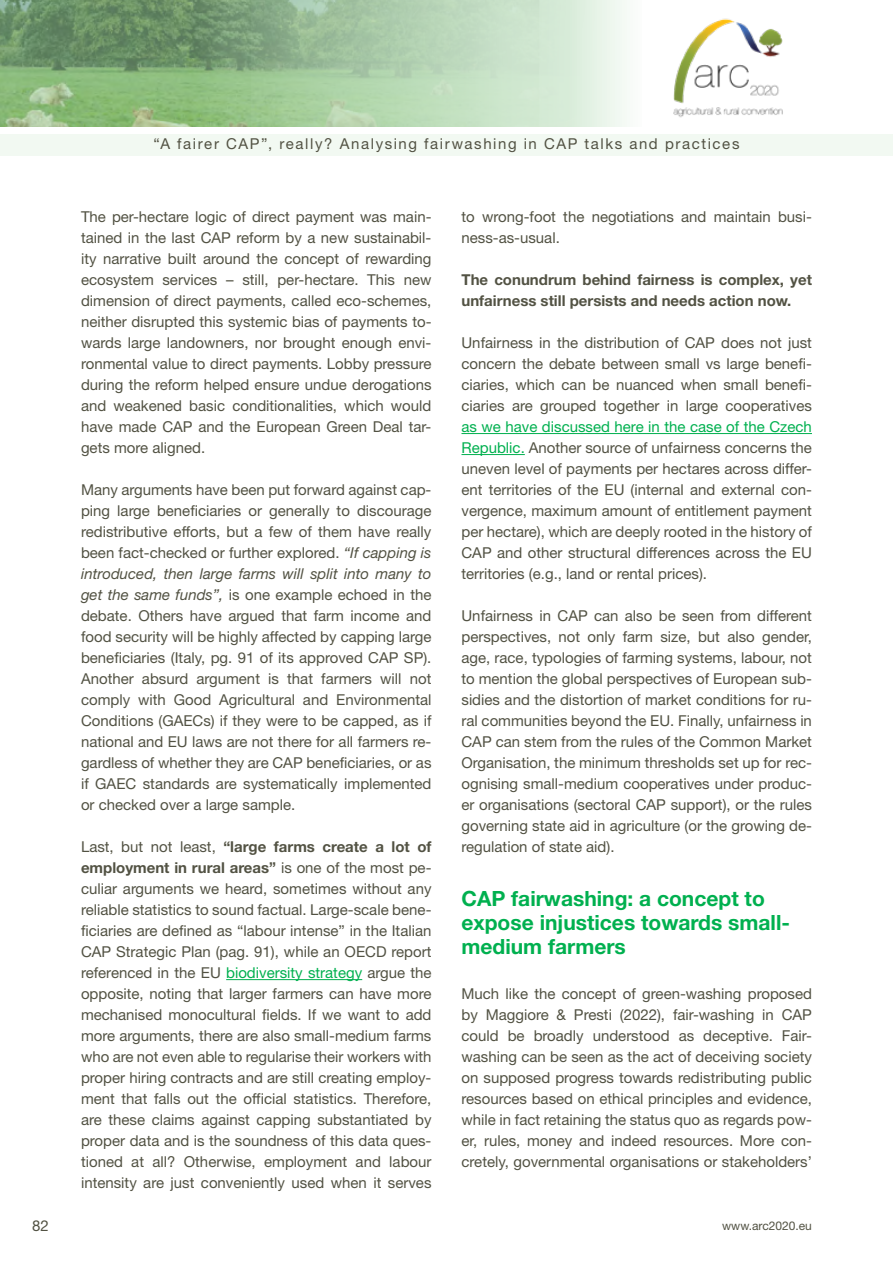
<style>
.page{position:relative;width:893px;height:1263px;background:#fff}
.page>*{position:absolute;margin:0;border:0;box-sizing:border-box;transform-origin:0 0}
.t1{font:700 21px/24px "Helvetica Neue LT Std";color:#00b04f}
.t2{font:15px/21px "Helvetica Neue LT Std";color:#525243;text-align:justify}
.t3{font:700 15px/21px "Helvetica Neue LT Std";color:#525243}
.t4{font:15px "Helvetica Neue LT Std";letter-spacing:.105em;color:#525243}
.t5{font:12px "Helvetica Neue LT Std";color:#525243}
.s1{font-style:italic}
.s2{font-weight:700}
.s3{color:#00b04f}
</style>
<div class="page">
<svg style="left:0;top:0;width:625px;height:127px;background:#a2c39d"></svg>
<div style="left:0;top:134px;width:893px;height:22px;background:#f2f9f2"></div>
<img style="left:673px;top:18px;width:110px;height:100px">
<hr style="left:226px;top:979px;width:136px;height:1px;background:#00b04f">
<hr style="left:461px;top:433px;width:351px;height:1px;background:#00b04f">
<hr style="left:461px;top:454px;width:64px;height:1px;background:#00b04f">
<p class="t4" style="left:153px;top:134px;width:588px">“A fairer CAP”, really? Analysing fairwashing in CAP talks and practices</p>
<p class="t2" style="left:81px;top:206px;width:352px">The per-hectare logic of direct payment was main&shy;tained in the last CAP reform by a new sustainabil&shy;ity narrative built around the concept of rewarding ecosystem services – still, per-hectare. This new dimension of direct payments, called eco-schemes, neither disrupted this systemic bias of payments to&shy;wards large landowners, nor brought enough envi&shy;ronmental value to direct payments. Lobby pressure during the reform helped ensure undue derogations and weakened basic conditionalities, which would have made CAP and the European Green Deal tar&shy;gets more aligned.</p>
<p class="t2" style="left:81px;top:479px;width:352px">Many arguments have been put forward against cap&shy;ping large beneficiaries or generally to discourage redistributive efforts, but a few of them have really been fact-checked or further explored. <span class="s1">“If capping is introduced, then large farms will split into many to get the same funds”,</span> is one example echoed in the debate. Others have argued that farm income and food security will be highly affected by capping large beneficiaries (Italy, pg. 91 of its approved CAP SP).<br>Another absurd argument is that farmers will not comply with Good Agricultural and Environmental Conditions (GAECs) if they were to be capped, as if national and EU laws are not there for all farmers re&shy;gardless of whether they are CAP beneficiaries, or as if GAEC standards are systematically implemented or checked over a large sample.</p>
<p class="t2" style="left:81px;top:836px;width:352px">Last, but not least, <span class="s2">“large farms create a lot of employment in rural areas”</span> is one of the most pe&shy;culiar arguments we heard, sometimes without any reliable statistics to sound factual. Large-scale bene&shy;ficiaries are defined as “labour intense” in the Italian CAP Strategic Plan (pag. 91), while an OECD report referenced in the EU <span class="s3">biodiversity strategy</span> argue the opposite, noting that larger farmers can have more mechanised monocultural fields. If we want to add more arguments, there are also small-medium farms who are not even able to regularise their workers with proper hiring contracts and are still creating employ&shy;ment that falls out the official statistics. Therefore, are these claims against capping substantiated by proper data and is the soundness of this data ques&shy;tioned at all? Otherwise, employment and labour intensity are just conveniently used when it serves</p>
<p class="t2" style="left:461px;top:206px;width:352px">to wrong-foot the negotiations and maintain busi&shy;ness-as-usual.</p>
<p class="t3" style="left:461px;top:269px;width:352px">The conundrum behind fairness is complex, yet unfairness still persists and needs action now.</p>
<p class="t2" style="left:461px;top:332px;width:352px">Unfairness in the distribution of CAP does not just concern the debate between small vs large benefi&shy;ciaries, which can be nuanced when small benefi&shy;ciaries are grouped together in large cooperatives</p>
<p class="t2" style="left:461px;top:416px;width:352px"><span class="s3">as we have discussed here in the case of the Czech Republic.</span> Another source of unfairness concerns the uneven level of payments per hectares across differ&shy;ent territories of the EU (internal and external con&shy;vergence, maximum amount of entitlement payment per hectare), which are deeply rooted in the history of CAP and other structural differences across the EU territories (e.g., land or rental prices).</p>
<p class="t2" style="left:461px;top:605px;width:352px">Unfairness in CAP can also be seen from different perspectives, not only farm size, but also gender, age, race, typologies of farming systems, labour, not to mention the global perspectives of European sub&shy;sidies and the distortion of market conditions for ru&shy;ral communities beyond the EU. Finally, unfairness in CAP can stem from the rules of the Common Market Organisation, the minimum thresholds set up for rec&shy;ognising small-medium cooperatives under produc&shy;er organisations (sectoral CAP support), or the rules governing state aid in agriculture (or the growing de&shy;regulation of state aid).</p>
<h1 class="t1" style="left:461px;top:886px;width:330px">CAP fairwashing: a concept to expose injustices towards small&shy;medium farmers</h1>
<p class="t2" style="left:461px;top:983px;width:352px">Much like the concept of green-washing proposed by Maggiore &amp; Presti (2022), fair-washing in CAP could be broadly understood as deceptive. Fair&shy;washing can be seen as the act of deceiving society on supposed progress towards redistributing public resources based on ethical principles and evidence, while in fact retaining the status quo as regards pow&shy;er, rules, money and indeed resources. More con&shy;cretely, governmental organisations or stakeholders’</p>
<p class="t2" style="left:32px;top:1215px;width:18px">82</p>
<p class="t5" style="left:722px;top:1218px;width:91px">www.arc2020.eu</p>
</div>
